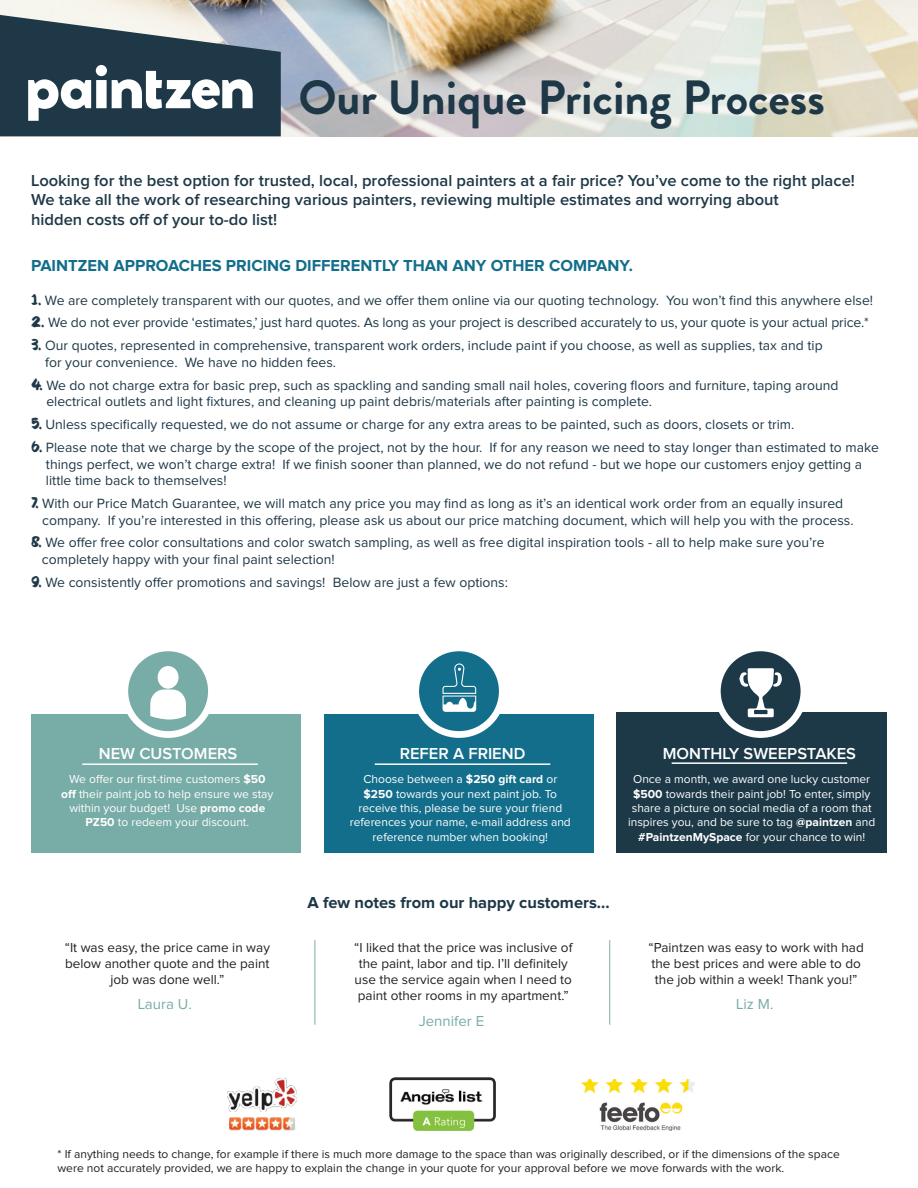
<style>
.page{position:relative;width:918px;height:1188px;background:#fff}
.page>*{position:absolute;margin:0;border:0;box-sizing:border-box;transform-origin:0 0}
.t1{font:700 48px "Brandon Grotesque";color:#1e3847}
.t2{font:600 16.5px/19.8px "Proxima Nova";color:#1e3847}
.t3{font:700 16.5px "Proxima Nova";color:#136e8b}
.t4{font:600 16.5px "Proxima Nova";color:#fff}
.t5{font:700 16.5px "Proxima Nova";color:#1e3847}
.t6{font:15px "Proxima Nova";color:#78aca6}
.t7{font:13.95px/16.8px "Proxima Nova";color:#1e3847}
.t8{font:13.5px/16.2px "Proxima Nova";color:#231f20;text-align:center}
.t9{font:12px/14.4px "Proxima Nova";color:#fff;text-align:center}
.t10{font:11.85px/13.5px "Proxima Nova";color:#231f20}
.s1{font-family:"Cinnabar Brush"}
.s2{font-weight:700}
</style>
<div class="page">
<div style="left:617px;top:712px;width:270px;height:141px;background:#1d3847"></div>
<svg style="left:717px;top:648px;width:87px;height:87px;fill:#1d3847"></svg>
<div style="left:714px;top:645px;width:93px;height:93px;border:7px solid #fff;border-radius:50%"></div>
<div style="left:324px;top:714px;width:270px;height:139px;background:#136e8b"></div>
<div style="left:416px;top:648px;width:86px;height:87px;background:#136e8b;border-radius:50%"></div>
<div style="left:412px;top:645px;width:94px;height:93px;border:7px solid #fff;border-radius:50%"></div>
<div style="left:31px;top:714px;width:270px;height:139px;background:#78aca6"></div>
<img style="left:582px;top:1079px;width:112px;height:52px">
<img style="left:389px;top:1078px;width:107px;height:53px">
<img style="left:227px;top:1078px;width:70px;height:53px">
<hr style="left:609px;top:940px;width:1px;height:85px;background:#78aca6">
<hr style="left:315px;top:940px;width:1px;height:85px;background:#78aca6">
<hr style="left:82px;top:763px;width:176px;height:2px;background:#fff">
<hr style="left:375px;top:763px;width:175px;height:2px;background:#fff">
<hr style="left:672px;top:762px;width:175px;height:2px;background:#fff">
<svg style="left:442px;top:663px;width:34px;height:49px"></svg>
<div style="left:125px;top:648px;width:86px;height:87px;background:#78aca6;border-radius:50%"></div>
<div style="left:121px;top:645px;width:94px;height:93px;border:7px solid #fff;border-radius:50%"></div>
<svg style="left:150px;top:689px;width:36px;height:30px"></svg>
<div style="left:158px;top:666px;width:21px;height:23px;background:#fff;border-radius:50%"></div>
<svg style="left:739px;top:668px;width:43px;height:49px"></svg>
<img style="left:1px;top:0;width:917px;height:136px">
<svg style="left:0;top:15px;width:281px;height:121px;background:#576a76"></svg>
<h1 class="t1" style="left:299px;top:64px;width:528px">Our Unique Pricing Process</h1>
<p class="t2" style="left:31px;top:171px;width:825px">Looking for the best option for trusted, local, professional painters at a fair price? You’ve come to the right place!<br>We take all the work of researching various painters, reviewing multiple estimates and worrying about<br>hidden costs off of your to-do list!</p>
<p class="t3" style="left:31px;top:258px;width:603px">PAINTZEN APPROACHES PRICING DIFFERENTLY THAN ANY OTHER COMPANY.</p>
<p class="t7" style="left:31px;top:292px;width:843px"><span class="s1">1.</span> We are completely transparent with our quotes, and we offer them online via our quoting technology. You won’t find this anywhere else!</p>
<p class="t7" style="left:31px;top:315px;width:839px"><span class="s1">2.</span> We do not ever provide ‘estimates,’ just hard quotes. As long as your project is described accurately to us, your quote is your actual price.*</p>
<p class="t7" style="left:45px;top:338px;width:779px;text-indent:-14px"><span class="s1">3.</span> Our quotes, represented in comprehensive, transparent work orders, include paint if you choose, as well as supplies, tax and tip for your convenience. We have no hidden fees.</p>
<p class="t7" style="left:46px;top:377px;width:794px;text-indent:-15px"><span class="s1">4.</span> We do not charge extra for basic prep, such as spackling and sanding small nail holes, covering floors and furniture, taping around electrical outlets and light fixtures, and cleaning up paint debris/materials after painting is complete.</p>
<p class="t7" style="left:31px;top:417px;width:765px"><span class="s1">5.</span> Unless specifically requested, we do not assume or charge for any extra areas to be painted, such as doors, closets or trim.</p>
<p class="t7" style="left:46px;top:439px;width:835px;text-indent:-15px"><span class="s1">6.</span> Please note that we charge by the scope of the project, not by the hour. If for any reason we need to stay longer than estimated to make things perfect, we won’t charge extra! If we finish sooner than planned, we do not refund - but we hope our customers enjoy getting a little time back to themselves!</p>
<p class="t7" style="left:42px;top:496px;width:813px;text-indent:-11px"><span class="s1">7.</span> With our Price Match Guarantee, we will match any price you may find as long as it’s an identical work order from an equally insured company. If you’re interested in this offering, please ask us about our price matching document, which will help you with the process.</p>
<p class="t7" style="left:42px;top:535px;width:784px;text-indent:-11px"><span class="s1">8.</span> We offer free color consultations and color swatch sampling, as well as free digital inspiration tools - all to help make sure you’re completely happy with your final paint selection!</p>
<p class="t7" style="left:31px;top:575px;width:478px"><span class="s1">9.</span> We consistently offer promotions and savings! Below are just a few options:</p>
<p class="t4" style="left:99px;top:746px;width:140px">NEW CUSTOMERS</p>
<p class="t4" style="left:663px;top:746px;width:195px">MONTHLY SWEEPSTAKES</p>
<p class="t4" style="left:400px;top:746px;width:127px">REFER A FRIEND</p>
<p class="t9" style="left:350px;top:772px;width:223px">Choose between a <span class="s2">$250 gift card</span> or <span class="s2">$250</span> towards your next paint job. To receive this, please be sure your friend references your name, e-mail address and reference number when booking!</p>
<p class="t9" style="left:61px;top:772px;width:214px">We offer our first-time customers <span class="s2">$50 off</span> their paint job to help ensure we stay within your budget! Use <span class="s2">promo code PZ50</span> to redeem your discount.</p>
<p class="t9" style="left:628px;top:772px;width:249px">Once a month, we award one lucky customer <span class="s2">$500</span> towards their paint job! To enter, simply share a picture on social media of a room that inspires you, and be sure to tag <span class="s2">@paintzen</span> and <span class="s2">#PaintzenMySpace</span> for your chance to win!</p>
<p class="t8" style="left:65px;top:940px;width:207px">“It was easy, the price came in way below another quote and the paint job was done well.”</p>
<p class="t6" style="left:138px;top:997px;width:56px">Laura U.</p>
<p class="t5" style="left:308px;top:895px;width:304px">A few notes from our happy customers...</p>
<p class="t8" style="left:354px;top:940px;width:220px">“I liked that the price was inclusive of the paint, labor and tip. I’ll definitely use the service again when I need to paint other rooms in my apartment.”</p>
<p class="t6" style="left:419px;top:1014px;width:67px">Jennifer E</p>
<p class="t8" style="left:649px;top:940px;width:217px;text-align:left">“Paintzen was easy to work with had the best prices and were able to do the job within a week! Thank you!”</p>
<p class="t6" style="left:736px;top:997px;width:39px">Liz M.</p>
<p class="t10" style="left:57px;top:1148px;width:784px">* If anything needs to change, for example if there is much more damage to the space than was originally described, or if the dimensions of the space were not accurately provided, we are happy to explain the change in your quote for your approval before we move forwards with the work.</p>
</div>
